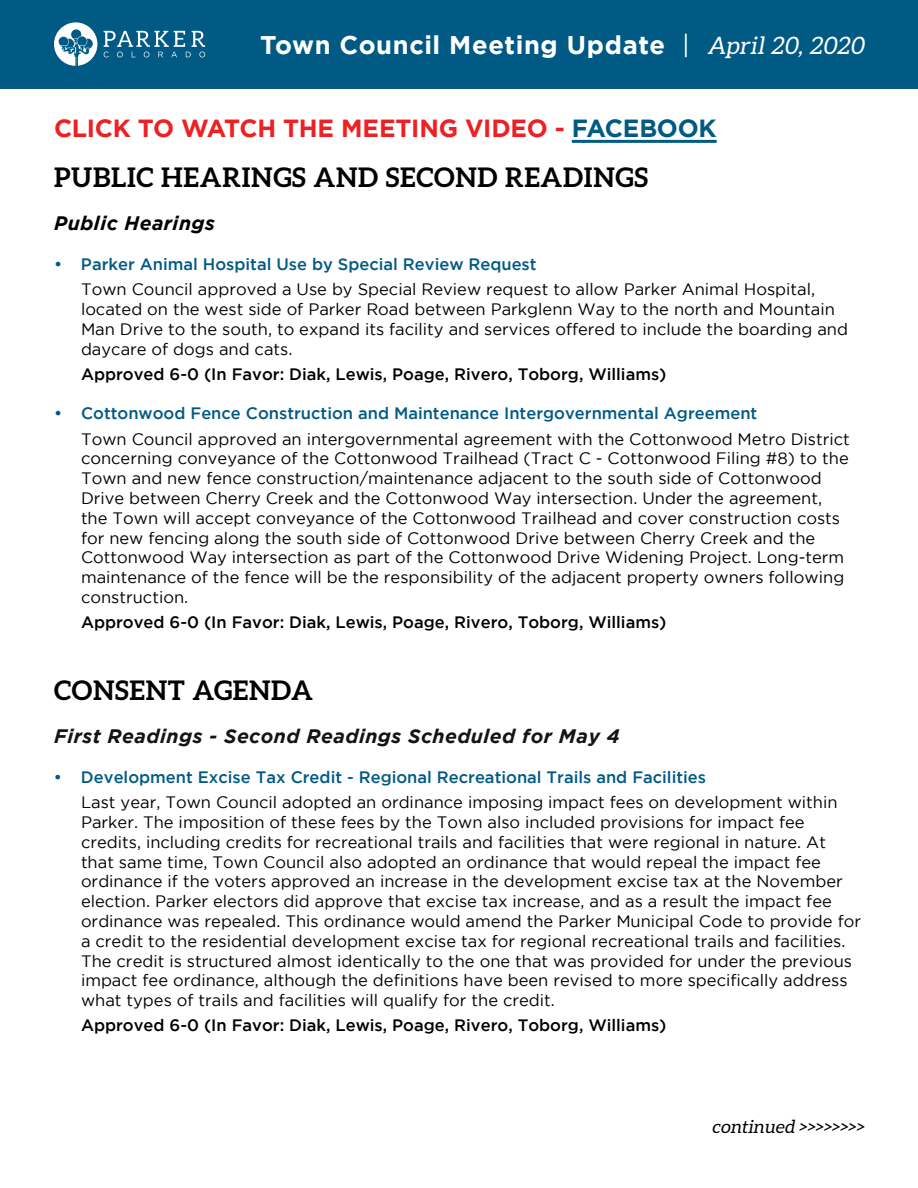
<style>
.page{position:relative;width:918px;height:1188px;background:#fff}
.page>*{position:absolute;margin:0;border:0;box-sizing:border-box;transform-origin:0 0}
.t1{font:700 27px "Aleo";letter-spacing:.025em;color:#000}
.t2{font:700 25.5px "Gotham";letter-spacing:.025em;color:#fff}
.t3{font:700 24.75px "Gotham";letter-spacing:-.015em;color:#ed2124}
.t4{font:italic 700 19.5px "Gotham";letter-spacing:.025em;color:#151313}
.t5{font:italic 700 19.5px "Gotham";letter-spacing:.025em;color:#000}
.t6{font:italic 18px "Aleo";color:#000}
.t7{font:16.5px/19.8px "Gotham";color:#000}
.t8{font:500 16.5px "Gotham";color:#005a84}
.t9{font:500 16.5px "Gotham";color:#000}
.s1{font-weight:400}
.s2{font-family:"Aleo";font-weight:400;font-style:italic;font-size:24px}
.s3{color:#005a84}
</style>
<div class="page">
<div style="left:0;top:0;width:918px;height:88px;background:#005a84"></div>
<svg style="left:54px;top:22px;width:43px;height:44px"></svg>
<svg style="left:104px;top:31px;width:101px;height:26px"></svg>
<hr style="left:572px;top:140px;width:145px;height:3px;background:#005a84">
<h2 class="t2" style="left:260px;top:30px;width:610px">Town Council Meeting Update <span class="s1">|</span> <span class="s2">April 20, 2020</span></h2>
<h3 class="t3" style="left:54px;top:114px;width:664px">CLICK TO WATCH THE MEETING VIDEO - <span class="s3">FACEBOOK</span></h3>
<h1 class="t1" style="left:54px;top:162px;width:596px">PUBLIC HEARINGS AND SECOND READINGS</h1>
<p class="t5" style="left:54px;top:212px;width:162px">Public Hearings</p>
<p class="t8" style="left:54px;top:255px;width:484px">• Parker Animal Hospital Use by Special Review Request</p>
<p class="t7" style="left:81px;top:279px;width:769px">Town Council approved a Use by Special Review request to allow Parker Animal Hospital, located on the west side of Parker Road between Parkglenn Way to the north and Mountain Man Drive to the south, to expand its facility and services offered to include the boarding and daycare of dogs and cats.</p>
<p class="t9" style="left:81px;top:365px;width:587px">Approved 6-0 (In Favor: Diak, Lewis, Poage, Rivero, Toborg, Williams)</p>
<p class="t8" style="left:54px;top:404px;width:705px">• Cottonwood Fence Construction and Maintenance Intergovernmental Agreement</p>
<p class="t7" style="left:81px;top:429px;width:770px">Town Council approved an intergovernmental agreement with the Cottonwood Metro District concerning conveyance of the Cottonwood Trailhead (Tract C - Cottonwood Filing #8) to the Town and new fence construction/maintenance adjacent to the south side of Cottonwood Drive between Cherry Creek and the Cottonwood Way intersection. Under the agreement, the Town will accept conveyance of the Cottonwood Trailhead and cover construction costs for new fencing along the south side of Cottonwood Drive between Cherry Creek and the Cottonwood Way intersection as part of the Cottonwood Drive Widening Project. Long-term maintenance of the fence will be the responsibility of the adjacent property owners following construction.</p>
<p class="t9" style="left:81px;top:613px;width:587px">Approved 6-0 (In Favor: Diak, Lewis, Poage, Rivero, Toborg, Williams)</p>
<h1 class="t1" style="left:54px;top:675px;width:261px">CONSENT AGENDA</h1>
<p class="t4" style="left:54px;top:725px;width:567px">First Readings - Second Readings Scheduled for May 4</p>
<p class="t8" style="left:54px;top:768px;width:654px">• Development Excise Tax Credit - Regional Recreational Trails and Facilities</p>
<p class="t7" style="left:81px;top:792px;width:782px">Last year, Town Council adopted an ordinance imposing impact fees on development within Parker. The imposition of these fees by the Town also included provisions for impact fee credits, including credits for recreational trails and facilities that were regional in nature. At that same time, Town Council also adopted an ordinance that would repeal the impact fee ordinance if the voters approved an increase in the development excise tax at the November election. Parker electors did approve that excise tax increase, and as a result the impact fee ordinance was repealed. This ordinance would amend the Parker Municipal Code to provide for a credit to the residential development excise tax for regional recreational trails and facilities.<br>The credit is structured almost identically to the one that was provided for under the previous impact fee ordinance, although the definitions have been revised to more specifically address what types of trails and facilities will qualify for the credit.</p>
<p class="t9" style="left:81px;top:1016px;width:587px">Approved 6-0 (In Favor: Diak, Lewis, Poage, Rivero, Toborg, Williams)</p>
<p class="t6" style="left:712px;top:1116px;width:157px">continued &gt;&gt;&gt;&gt;&gt;&gt;&gt;&gt;</p>
</div>
